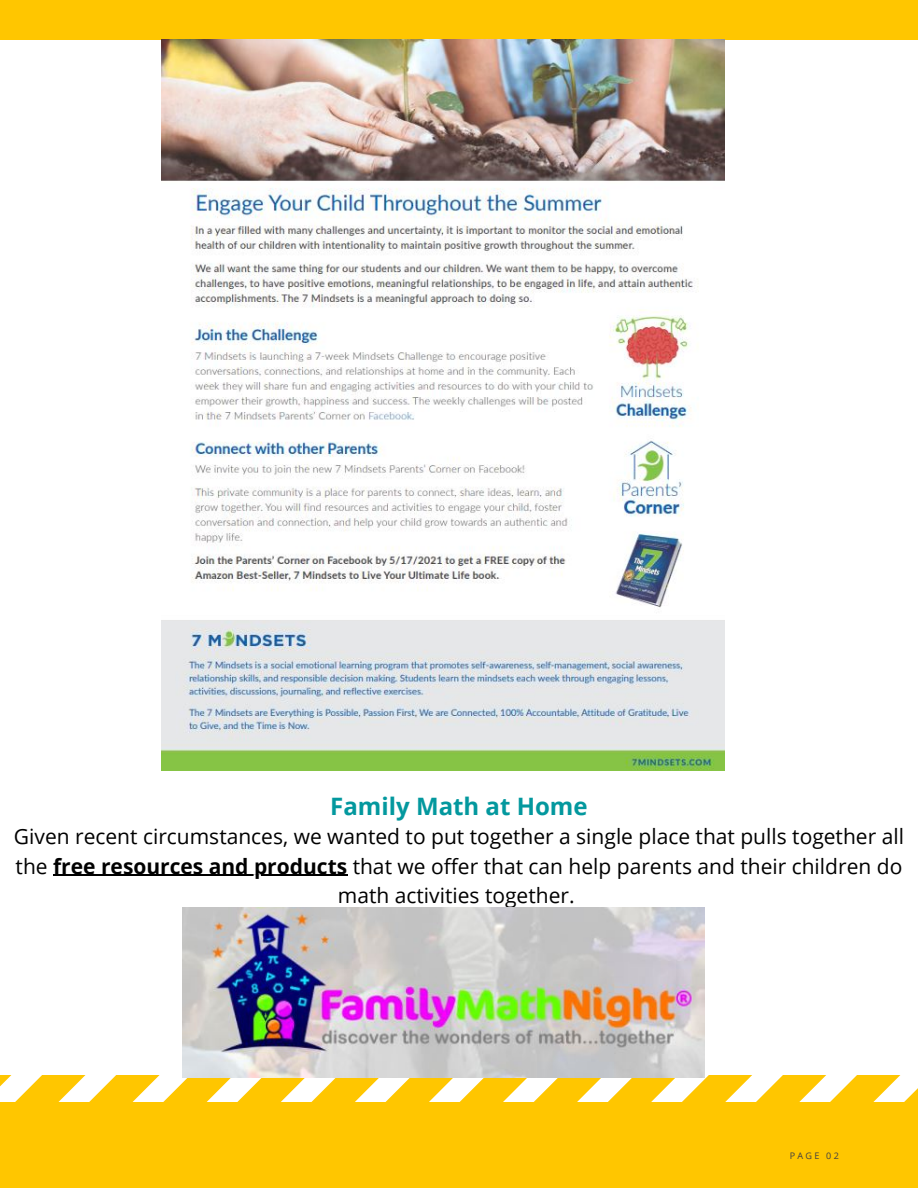
<style>
.page{position:relative;width:918px;height:1188px;background:#fff}
.page>*{position:absolute;margin:0;border:0;box-sizing:border-box;transform-origin:0 0}
.t1{font:700 24px "Open Sans";color:#03989e}
.t2{font:21px/29.2px "Open Sans";color:#000;text-align:center}
.t3{font:9px "Open Sans";letter-spacing:.25em;color:#414042}
.s1{font-weight:700}
</style>
<div class="page">
<div style="left:0;top:1103px;width:918px;height:85px;background:#ffc600"></div>
<svg style="left:0;top:1076px;width:918px;height:27px"></svg>
<div style="left:0;top:0;width:918px;height:40px;background:#ffc600"></div>
<img style="left:162px;top:39px;width:562px;height:731px">
<hr style="left:53px;top:875px;width:294px;height:1px;background:#000">
<img style="left:182px;top:908px;width:522px;height:169px">
<p class="t1" style="left:330px;top:789px;width:259px">Family Math at Home</p>
<p class="t2" style="left:14px;top:822px;width:891px">Given recent circumstances, we wanted to put together a single place that pulls together all the <span class="s1">free resources and products</span> that we offer that can help parents and their children do math activities together.</p>
<p class="t3" style="left:790px;top:1149px;width:50px">PAGE 02</p>
</div>
